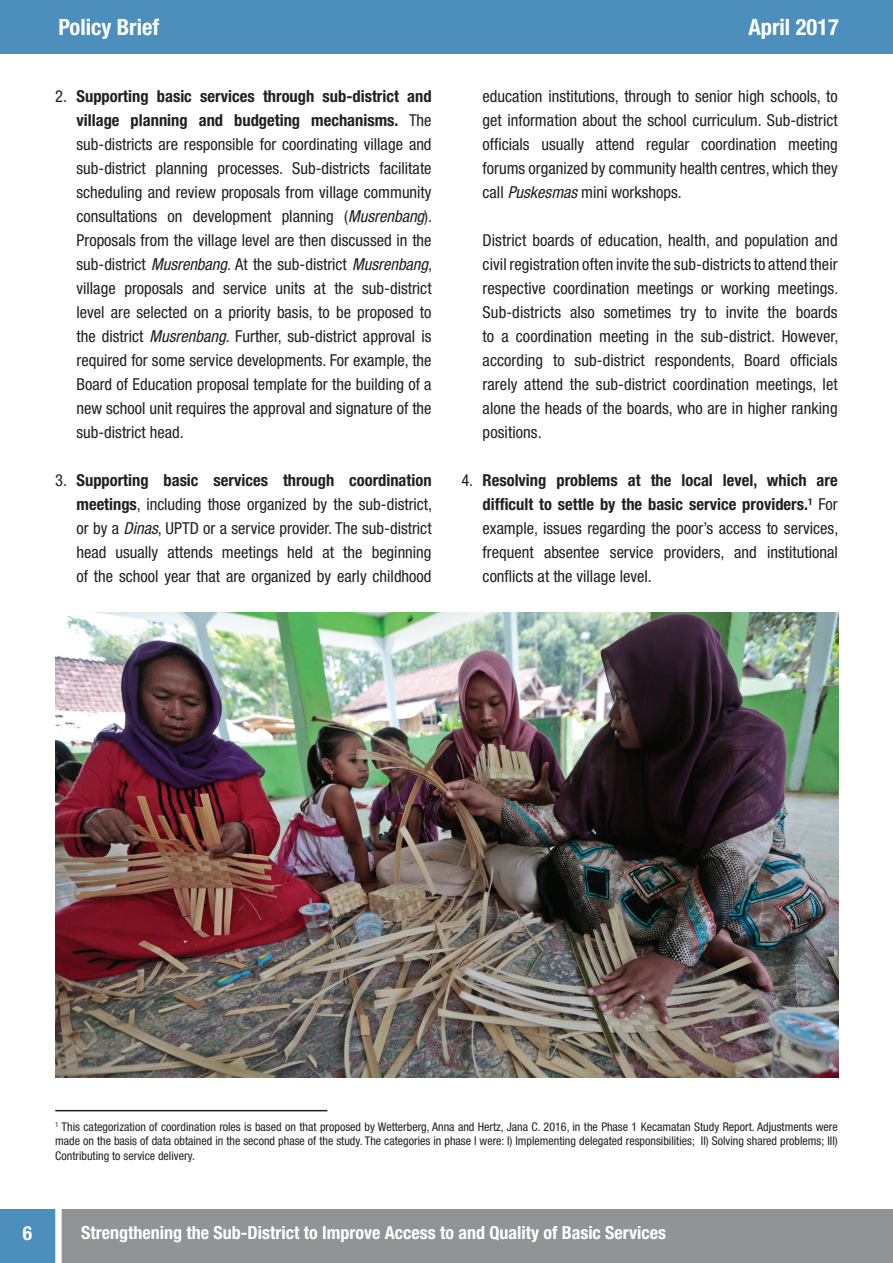
<style>
.page{position:relative;width:893px;height:1263px;background:#fff}
.page>*{position:absolute;margin:0;border:0;box-sizing:border-box;transform-origin:0 0}
.t1{font:700 condensed 22.5px "Helvetica Neue LT Std";color:#fff}
.t2{font:700 condensed 19.5px "Helvetica Neue LT Std";color:#fff}
.t3{font:700 condensed 18px "Helvetica Neue LT Std";color:#fff}
.t4{font:condensed 16.5px/24px "Helvetica Neue LT Std";color:#231f20;text-align:justify}
.t5{font:condensed 12px/14.4px "Helvetica Neue LT Std";color:#231f20;text-align:justify}
.s1{font-weight:700}
.s2{font-style:italic}
</style>
<div class="page">
<div style="left:0;top:1209px;width:55px;height:54px;background:#4d8fbc"></div>
<div style="left:0;top:0;width:893px;height:54px;background:#4d8fbc"></div>
<div style="left:62px;top:1209px;width:831px;height:54px;background:#919396"></div>
<img style="left:55px;top:612px;width:783px;height:465px">
<hr style="left:55px;top:1110px;width:272px;height:1px;background:#231f20">
<h1 class="t1" style="left:58px;top:13px;width:102px">Policy Brief</h1>
<h1 class="t1" style="left:748px;top:13px;width:92px">April 2017</h1>
<p class="t4" style="left:77px;top:84px;width:357px;text-indent:-21px">2. <span class="s1">Supporting basic services through sub-district and village planning and budgeting mechanisms.</span> The sub-districts are responsible for coordinating village and sub-district planning processes. Sub-districts facilitate scheduling and review proposals from village community consultations on development planning (<span class="s2">Musrenbang</span>).<br>Proposals from the village level are then discussed in the sub-district <span class="s2">Musrenbang</span>. At the sub-district <span class="s2">Musrenbang</span>, village proposals and service units at the sub-district level are selected on a priority basis, to be proposed to the district <span class="s2">Musrenbang</span>. Further, sub-district approval is required for some service developments. For example, the Board of Education proposal template for the building of a new school unit requires the approval and signature of the sub-district head.</p>
<p class="t4" style="left:77px;top:468px;width:357px;text-indent:-21px">3. <span class="s1">Supporting basic services through coordination meetings</span>, including those organized by the sub-district, or by a <span class="s2">Dinas</span>, UPTD or a service provider. The sub-district head usually attends meetings held at the beginning of the school year that are organized by early childhood</p>
<p class="t4" style="left:483px;top:84px;width:357px">education institutions, through to senior high schools, to get information about the school curriculum. Sub-district officials usually attend regular coordination meeting forums organized by community health centres, which they call <span class="s2">Puskesmas</span> mini workshops.</p>
<p class="t4" style="left:483px;top:228px;width:357px">District boards of education, health, and population and civil registration often invite the sub-districts to attend their respective coordination meetings or working meetings.<br>Sub-districts also sometimes try to invite the boards to a coordination meeting in the sub-district. However, according to sub-district respondents, Board officials rarely attend the sub-district coordination meetings, let alone the heads of the boards, who are in higher ranking positions.</p>
<p class="t4" style="left:483px;top:468px;width:357px;text-indent:-21px">4. <span class="s1">Resolving problems at the local level, which are difficult to settle by the basic service providers.</span><sup>1</sup> For example, issues regarding the poor’s access to services, frequent absentee service providers, and institutional conflicts at the village level.</p>
<p class="t5" style="left:55px;top:1119px;width:784px"><sup>1</sup> This categorization of coordination roles is based on that proposed by Wetterberg, Anna and Hertz, Jana C. 2016, in the Phase 1 Kecamatan Study Report. Adjustments were made on the basis of data obtained in the second phase of the study. The categories in phase I were: I) Implementing delegated responsibilities; II) Solving shared problems; III)<br>Contributing to service delivery.</p>
<p class="t2" style="left:23px;top:1221px;width:11px">6</p>
<p class="t3" style="left:81px;top:1221px;width:586px">Strengthening the Sub-District to Improve Access to and Quality of Basic Services</p>
</div>
